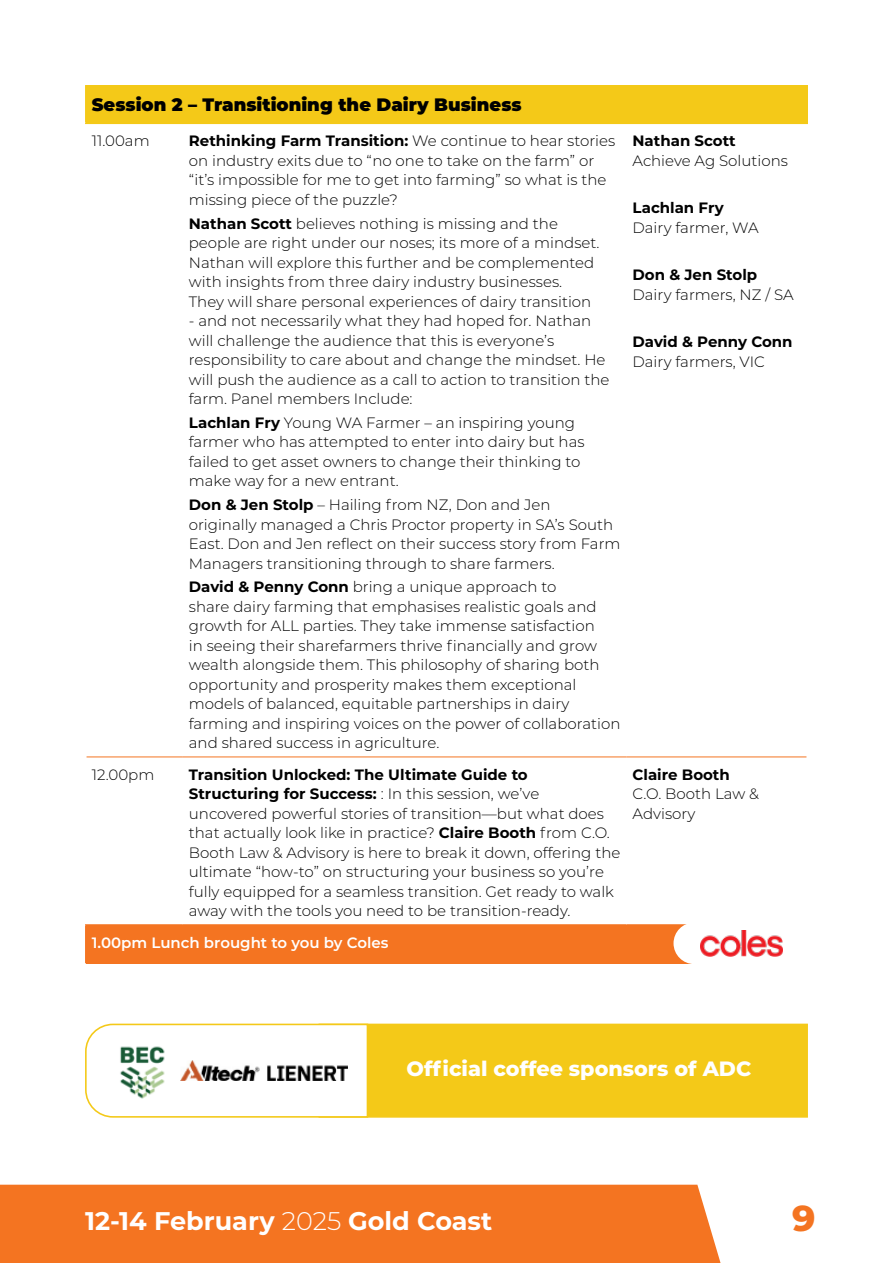
<style>
.page{position:relative;width:893px;height:1263px;background:#fff}
.page>*{position:absolute;margin:0;border:0;box-sizing:border-box;transform-origin:0 0}
.t1{font:800 36px "Montserrat";color:#f47421}
.t2{font:700 25.5px "Montserrat";color:#fff}
.t3{font:800 20.7px "Montserrat";color:#fff}
.t4{font:900 18px "Montserrat";color:#000}
.t5{font:300 15px/19.5px "Montserrat";color:#000}
.t6{font:700 15px "Montserrat";color:#000}
.t7{font:600 15px "Montserrat";color:#fff}
.s1{font-weight:700}
.s2{font-weight:300}
</style>
<div class="page">
<div style="left:0;top:1185px;width:721px;height:78px;background:#f47421"></div>
<div style="left:86px;top:85px;width:721px;height:38px;background:#f4c918"></div>
<div style="left:86px;top:925px;width:721px;height:38px;background:#f47421"></div>
<hr style="left:85px;top:85px;width:2px;height:38px;background:#f4c918">
<hr style="left:806px;top:85px;width:2px;height:38px;background:#f4c918">
<hr style="left:85px;top:123px;width:98px;height:1px;background:#f4c918">
<hr style="left:183px;top:123px;width:443px;height:1px;background:#f4c918">
<hr style="left:626px;top:123px;width:182px;height:1px;background:#f4c918">
<hr style="left:87px;top:756px;width:96px;height:1px;background:#f47421">
<hr style="left:183px;top:756px;width:443px;height:1px;background:#f47421">
<hr style="left:626px;top:756px;width:180px;height:1px;background:#f47421">
<hr style="left:85px;top:924px;width:98px;height:2px;background:#f47421">
<hr style="left:85px;top:926px;width:2px;height:37px;background:#f47421">
<hr style="left:183px;top:924px;width:443px;height:2px;background:#f47421">
<hr style="left:626px;top:924px;width:182px;height:2px;background:#f47421">
<svg style="left:673px;top:924px;width:135px;height:40px;background:#fef5f1"></svg>
<img style="left:701px;top:930px;width:81px;height:26px">
<div style="left:319px;top:1024px;width:489px;height:94px;background:#f4c918;border:2px solid #f4c918"></div>
<svg style="left:85px;top:1023px;width:284px;height:95px"></svg>
<img style="left:113px;top:1038px;width:58px;height:63px">
<img style="left:181px;top:1061px;width:166px;height:19px">
<p class="t4" style="left:92px;top:91px;width:431px">Session 2 – Transitioning the Dairy Business</p>
<p class="t5" style="left:92px;top:131px;width:59px">11.00am</p>
<p class="t5" style="left:189px;top:131px;width:428px"><span class="s1">Rethinking Farm Transition:</span> We continue to hear stories on industry exits due to “no one to take on the farm” or “it’s impossible for me to get into farming” so what is the missing piece of the puzzle?</p>
<p class="t5" style="left:189px;top:213px;width:412px"><span class="s1">Nathan Scott</span> believes nothing is missing and the people are right under our noses; its more of a mindset.<br>Nathan will explore this further and be complemented with insights from three dairy industry businesses.<br>They will share personal experiences of dairy transition</p>
<p class="t5" style="left:189px;top:311px;width:422px">- and not necessarily what they had hoped for. Nathan will challenge the audience that this is everyone’s responsibility to care about and change the mindset. He will push the audience as a call to action to transition the farm. Panel members Include:</p>
<p class="t5" style="left:189px;top:412px;width:397px"><span class="s1">Lachlan Fry</span> Young WA Farmer – an inspiring young farmer who has attempted to enter into dairy but has failed to get asset owners to change their thinking to make way for a new entrant.</p>
<p class="t5" style="left:189px;top:495px;width:433px"><span class="s1">Don &amp; Jen Stolp</span> – Hailing from NZ, Don and Jen originally managed a Chris Proctor property in SA’s South East. Don and Jen reflect on their success story from Farm Managers transitioning through to share farmers.</p>
<p class="t5" style="left:189px;top:577px;width:433px"><span class="s1">David &amp; Penny Conn</span> bring a unique approach to<br>share dairy farming that emphasises realistic goals and growth for ALL parties. They take immense satisfaction<br>in seeing their sharefarmers thrive financially and grow wealth alongside them. This philosophy of sharing both opportunity and prosperity makes them exceptional models of balanced, equitable partnerships in dairy farming and inspiring voices on the power of collaboration and shared success in agriculture.</p>
<p class="t6" style="left:632px;top:130px;width:105px">Nathan Scott</p>
<p class="t5" style="left:632px;top:150px;width:157px">Achieve Ag Solutions</p>
<p class="t6" style="left:632px;top:197px;width:93px">Lachlan Fry</p>
<p class="t5" style="left:632px;top:217px;width:128px">Dairy farmer, WA</p>
<p class="t6" style="left:632px;top:264px;width:126px">Don &amp; Jen Stolp</p>
<p class="t5" style="left:632px;top:284px;width:163px">Dairy farmers, NZ / SA</p>
<p class="t6" style="left:632px;top:331px;width:162px">David &amp; Penny Conn</p>
<p class="t5" style="left:632px;top:351px;width:134px">Dairy farmers, VIC</p>
<p class="t5" style="left:92px;top:764px;width:64px">12.00pm</p>
<p class="t5" style="left:189px;top:764px;width:433px"><span class="s1">Transition Unlocked: The Ultimate Guide to Structuring for Success:</span> : In this session, we’ve uncovered powerful stories of transition—but what does that actually look like in practice? <span class="s1">Claire Booth</span> from C.O.<br>Booth Law &amp; Advisory is here to break it down, offering the ultimate “how-to” on structuring your business so you’re fully equipped for a seamless transition. Get ready to walk away with the tools you need to be transition-ready.</p>
<p class="t6" style="left:632px;top:764px;width:99px">Claire Booth</p>
<p class="t5" style="left:632px;top:784px;width:128px">C.O. Booth Law &amp;<br>Advisory</p>
<p class="t7" style="left:92px;top:932px;width:298px">1.00pm Lunch brought to you by Coles</p>
<h3 class="t3" style="left:407px;top:1054px;width:346px">Official coffee sponsors of ADC</h3>
<h2 class="t2" style="left:85px;top:1202px;width:409px">12-14 February <span class="s2">2025</span> Gold Coast</h2>
<h1 class="t1" style="left:792px;top:1192px;width:25px">9</h1>
</div>
